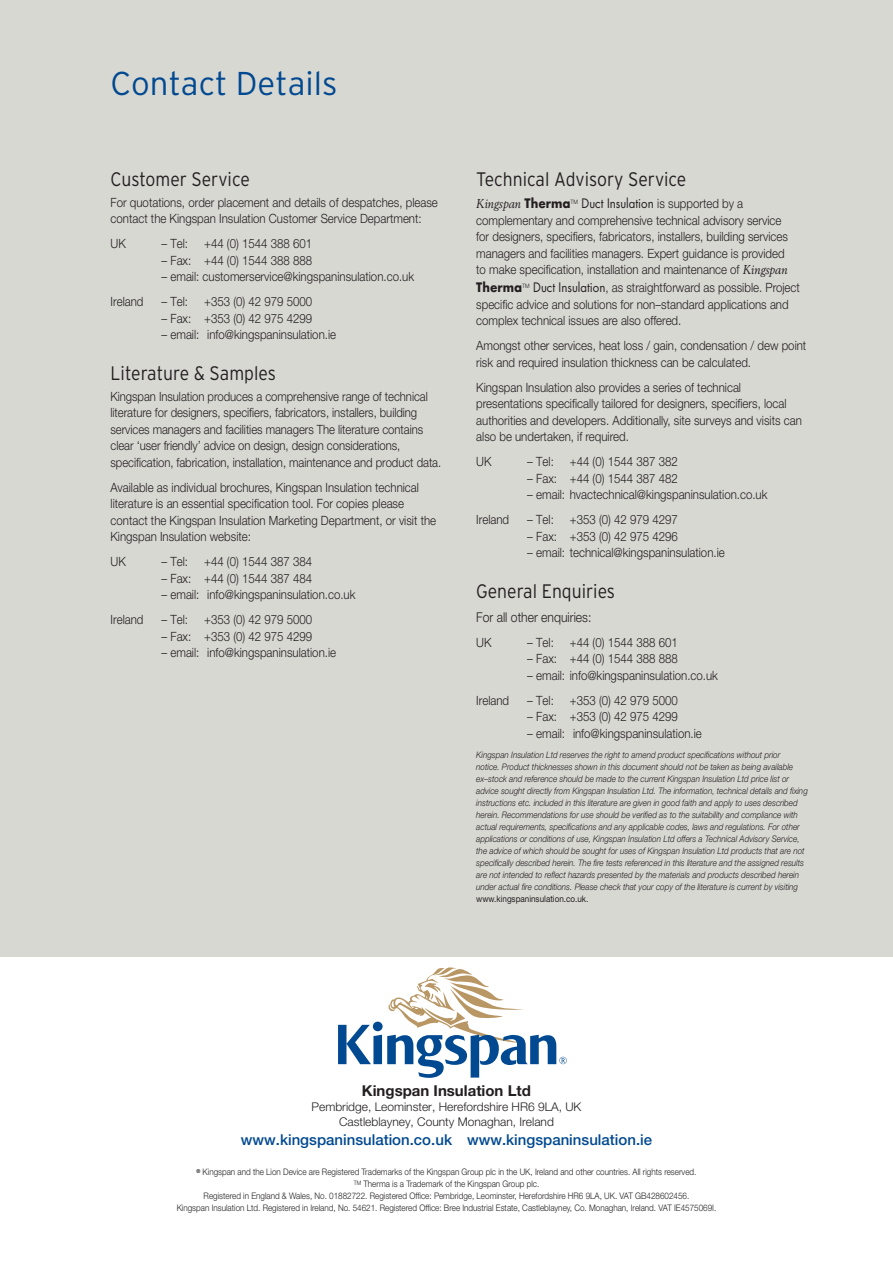
<style>
.page{position:relative;width:893px;height:1263px;background:#fff}
.page>*{position:absolute;margin:0;border:0;box-sizing:border-box;transform-origin:0 0}
.t1{font:300 33px "Interstate";color:#014990}
.t2{font:300 19.5px "Interstate";color:#231f20;scale:.9 1}
.t3{font:500 15px "Helvetica Neue";color:#014990}
.t4{font:700 15px "Helvetica Neue";color:#231f20}
.t5{font:300 13.5px "Helvetica Neue";color:#231f20;scale:.9 1}
.t6{font:300 12.75px/16.5px "Helvetica Neue";color:#231f20;scale:.9 1}
.t7{font:300 12.75px/16.5px "Helvetica Neue";color:#231f20;scale:.89 1}
.t8{font:12.75px "Futura";color:#231f20;scale:.9 1}
.t9{font:300 12px/15px "Helvetica Neue";color:#231f20;text-align:center}
.t10{font:italic 300 9px/12px "Helvetica Neue";color:#231f20;scale:.9 1}
.t11{font:300 9px/12px "Helvetica Neue";color:#231f20;text-align:center;scale:.9 1}
.t12{font:9px "Helvetica Neue";color:#231f20;scale:.9 1}
.s1{font-family:"Berling";font-style:italic}
.s2{font-weight:700}
.s3{font-family:"Helvetica Neue";font-weight:300}
.s4{font-family:"Berling";font-weight:400;font-style:italic}
.s5{font-family:"Futura";font-weight:700}
.s6{font-family:"Futura";font-weight:400}
</style>
<div class="page">
<div style="left:0;top:0;width:893px;height:957px;background:#d8d8d3"></div>
<svg style="left:338px;top:967px;width:229px;height:111px"></svg>
<h1 class="t1" style="left:82px;top:65px;width:218px">Main Headings</h1>
<h1 class="t1" style="left:111px;top:65px;width:228px">Contact Details</h1>
<h2 class="t2" style="left:111px;top:168px;width:156px">Customer Service</h2>
<p class="t6" style="left:111px;top:193px;width:365px">For quotations, order placement and details of despatches, please contact the Kingspan Insulation Customer Service Department:</p>
<p class="t6" style="left:111px;top:235px;width:18px">UK</p>
<p class="t6" style="left:162px;top:235px;width:31px">– Tel:</p>
<p class="t6" style="left:204px;top:235px;width:122px">+44 (0) 1544 388 601</p>
<p class="t6" style="left:162px;top:251px;width:169px">– Fax: +44 (0) 1544 388 888</p>
<p class="t6" style="left:162px;top:268px;width:282px">– email: customerservice@kingspaninsulation.co.uk</p>
<p class="t6" style="left:111px;top:293px;width:38px">Ireland</p>
<p class="t6" style="left:162px;top:293px;width:31px">– Tel:</p>
<p class="t6" style="left:204px;top:293px;width:122px">+353 (0) 42 979 5000</p>
<p class="t6" style="left:162px;top:309px;width:169px">– Fax: +353 (0) 42 975 4299</p>
<p class="t6" style="left:162px;top:326px;width:195px">– email: info@kingspaninsulation.ie</p>
<h2 class="t2" style="left:111px;top:362px;width:185px">Literature &amp; Samples</h2>
<p class="t7" style="left:111px;top:388px;width:373px">Kingspan Insulation produces a comprehensive range of technical literature for designers, specifiers, fabricators, installers, building services managers and facilities managers The literature contains clear ‘user friendly’ advice on design, design considerations, specification, fabrication, installation, maintenance and product data.</p>
<p class="t6" style="left:111px;top:479px;width:363px">Available as individual brochures, Kingspan Insulation technical literature is an essential specification tool. For copies please contact the Kingspan Insulation Marketing Department, or visit the Kingspan Insulation website:</p>
<p class="t6" style="left:111px;top:553px;width:18px">UK</p>
<p class="t6" style="left:162px;top:553px;width:31px">– Tel:</p>
<p class="t6" style="left:204px;top:553px;width:122px">+44 (0) 1544 387 384</p>
<p class="t6" style="left:162px;top:570px;width:169px">– Fax: +44 (0) 1544 387 484</p>
<p class="t6" style="left:162px;top:586px;width:217px">– email: info@kingspaninsulation.co.uk</p>
<p class="t6" style="left:111px;top:611px;width:38px">Ireland</p>
<p class="t6" style="left:162px;top:611px;width:31px">– Tel:</p>
<p class="t6" style="left:204px;top:611px;width:122px">+353 (0) 42 979 5000</p>
<p class="t6" style="left:162px;top:628px;width:169px">– Fax: +353 (0) 42 975 4299</p>
<p class="t6" style="left:162px;top:644px;width:195px">– email: info@kingspaninsulation.ie</p>
<h2 class="t2" style="left:476px;top:168px;width:235px">Technical Advisory Service</h2>
<p class="t8" style="left:476px;top:195px;width:298px"><span class="s1">Kingspan</span> <span class="s2">Therma</span><sup>TM</sup> Duct Insulation <span class="s3">is supported by a</span></p>
<p class="t6" style="left:476px;top:211px;width:348px">complementary and comprehensive technical advisory service for designers, specifiers, fabricators, installers, building services managers and facilities managers. Expert guidance is provided to make specification, installation and maintenance of <span class="s4">Kingspan</span></p>
<p class="t6" style="left:476px;top:279px;width:361px"><span class="s5">Therma</span><sup>TM</sup> <span class="s6">Duct Insulation</span>, as straightforward as possible. Project specific advice and solutions for non–standard applications and complex technical issues are also offered.</p>
<p class="t6" style="left:476px;top:337px;width:368px">Amongst other services, heat loss / gain, condensation / dew point risk and required insulation thickness can be calculated.</p>
<p class="t6" style="left:476px;top:378px;width:363px">Kingspan Insulation also provides a series of technical presentations specifically tailored for designers, specifiers, local authorities and developers. Additionally, site surveys and visits can also be undertaken, if required.</p>
<p class="t6" style="left:476px;top:453px;width:18px">UK</p>
<p class="t6" style="left:527px;top:453px;width:31px">– Tel:</p>
<p class="t6" style="left:570px;top:453px;width:122px">+44 (0) 1544 387 382</p>
<p class="t6" style="left:527px;top:469px;width:169px">– Fax: +44 (0) 1544 387 482</p>
<p class="t6" style="left:527px;top:486px;width:268px">– email: hvactechnical@kingspaninsulation.co.uk</p>
<p class="t6" style="left:476px;top:511px;width:38px">Ireland</p>
<p class="t6" style="left:527px;top:511px;width:31px">– Tel:</p>
<p class="t6" style="left:570px;top:511px;width:122px">+353 (0) 42 979 4297</p>
<p class="t6" style="left:527px;top:527px;width:169px">– Fax: +353 (0) 42 975 4296</p>
<p class="t6" style="left:527px;top:544px;width:221px">– email: technical@kingspaninsulation.ie</p>
<h2 class="t2" style="left:476px;top:580px;width:156px">General Enquiries</h2>
<p class="t5" style="left:476px;top:609px;width:130px">For all other enquiries:</p>
<p class="t6" style="left:476px;top:634px;width:18px">UK</p>
<p class="t6" style="left:527px;top:634px;width:31px">– Tel:</p>
<p class="t6" style="left:570px;top:634px;width:122px">+44 (0) 1544 388 601</p>
<p class="t6" style="left:527px;top:650px;width:169px">– Fax: +44 (0) 1544 388 888</p>
<p class="t6" style="left:527px;top:667px;width:213px">– email: info@kingspaninsulation.co.uk</p>
<p class="t6" style="left:476px;top:692px;width:38px">Ireland</p>
<p class="t6" style="left:527px;top:692px;width:31px">– Tel:</p>
<p class="t6" style="left:570px;top:692px;width:122px">+353 (0) 42 979 5000</p>
<p class="t6" style="left:527px;top:708px;width:169px">– Fax: +353 (0) 42 975 4299</p>
<p class="t6" style="left:527px;top:725px;width:195px">– email: info@kingspaninsulation.ie</p>
<p class="t10" style="left:476px;top:749px;width:370px">Kingspan Insulation Ltd reserves the right to amend product specifications without prior<br>notice. Product thicknesses shown in this document should not be taken as being available ex–stock and reference should be made to the current Kingspan Insulation Ltd price list or advice sought directly from Kingspan Insulation Ltd. The information, technical details and fixing instructions etc. included in this literature are given in good faith and apply to uses described herein. Recommendations for use should be verified as to the suitability and compliance with actual requirements, specifications and any applicable codes, laws and regulations. For other applications or conditions of use, Kingspan Insulation Ltd offers a Technical Advisory Service, the advice of which should be sought for uses of Kingspan Insulation Ltd products that are not specifically described herein. The fire tests referenced in this literature and the assigned results are not intended to reflect hazards presented by the materials and products described herein under actual fire conditions. Please check that your copy of the literature is current by visiting</p>
<p class="t12" style="left:476px;top:894px;width:126px">www.kingspaninsulation.co.uk.</p>
<p class="t4" style="left:362px;top:1081px;width:171px">Kingspan Insulation Ltd</p>
<p class="t9" style="left:312px;top:1099px;width:271px">Pembridge, Leominster, Herefordshire HR6 9LA, UK<br>Castleblayney, County Monaghan, Ireland</p>
<p class="t3" style="left:241px;top:1131px;width:413px">www.kingspaninsulation.co.uk www.kingspaninsulation.ie</p>
<p class="t11" style="left:177px;top:1165px;width:601px"><sup>®</sup> Kingspan and the Lion Device are Registered Trademarks of the Kingspan Group plc in the UK, Ireland and other countries. All rights reserved.<br><sup>TM</sup> Therma is a Trademark of the Kingspan Group plc.<br>Registered in England &amp; Wales, No. 01882722. Registered Office: Pembridge, Leominster, Herefordshire HR6 9LA, UK. VAT GB428602456.<br>Kingspan Insulation Ltd. Registered in Ireland, No. 54621. Registered Office: Bree Industrial Estate, Castleblayney, Co. Monaghan, Ireland. VAT IE4575069I.</p>
</div>
